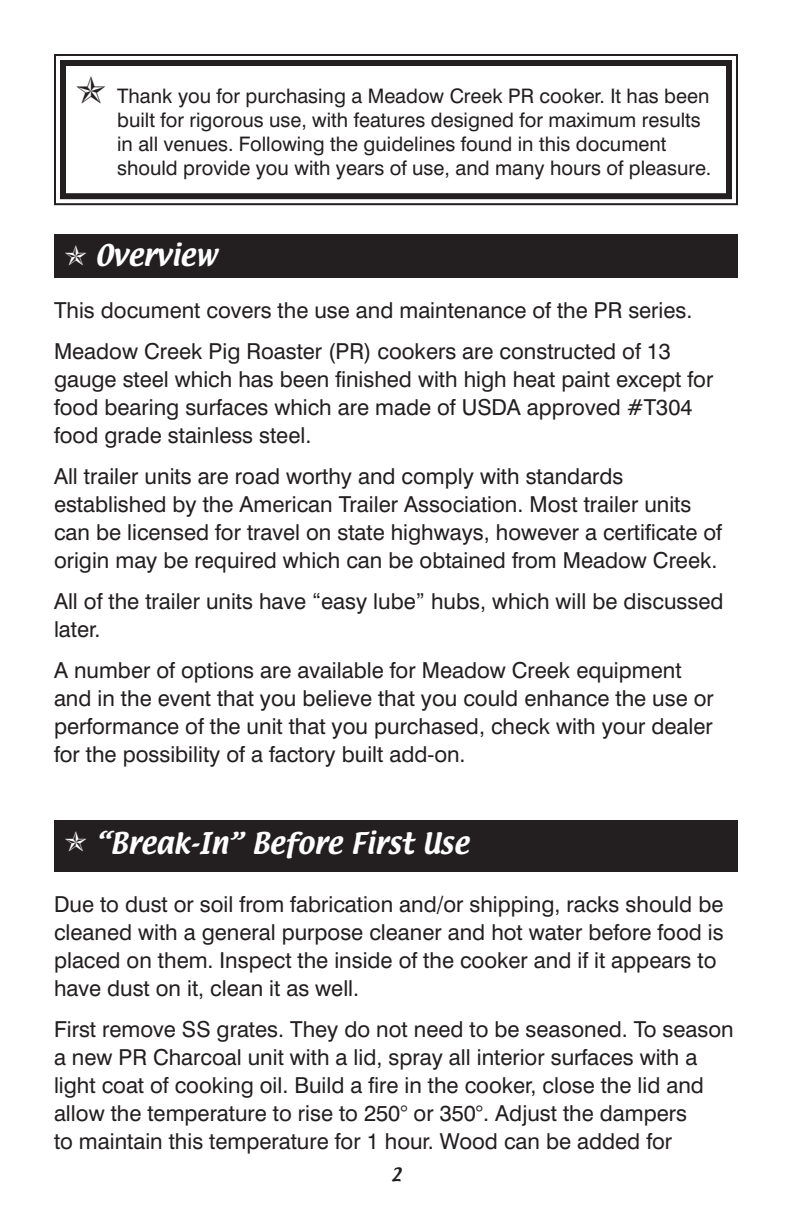
<style>
.page{position:relative;width:792px;height:1224px;background:#fff}
.page>*{position:absolute;margin:0;border:0;box-sizing:border-box;transform-origin:0 0}
.t1{font:26px "Textile";color:#fff}
.t2{font:22px/28px "Swiss 721 BT";color:#231f20}
.t3{font:20px/24px "Swiss 721 BT";color:#231f20}
.t4{font:16px "Textile";color:#231f20}
</style>
<div class="page">
<svg style="left:54px;top:54px;width:684px;height:152px"></svg>
<div style="left:60px;top:60px;width:672px;height:139px;border:6px solid #231f20"></div>
<div style="left:54px;top:234px;width:684px;height:43px;background:#231f20"></div>
<div style="left:54px;top:820px;width:684px;height:51px;background:#231f20"></div>
<svg style="left:76px;top:76px;width:29px;height:27px"></svg>
<p class="t3" style="left:117px;top:84px;width:596px">Thank you for purchasing a Meadow Creek PR cooker. It has been built for rigorous use, with features designed for maximum results in all venues. Following the guidelines found in this document should provide you with years of use, and many hours of pleasure.</p>
<p class="t1" style="left:95px;top:237px;width:123px">Overview</p>
<p class="t2" style="left:54px;top:290px;width:640px;line-height:41px">This document covers the use and maintenance of the PR series.<br>Meadow Creek Pig Roaster (PR) cookers are constructed of 13</p>
<p class="t2" style="left:54px;top:365px;width:661px">gauge steel which has been finished with high heat paint except for food bearing surfaces which are made of USDA approved #T304 food grade stainless steel.</p>
<p class="t2" style="left:54px;top:462px;width:670px">All trailer units are road worthy and comply with standards established by the American Trailer Association. Most trailer units can be licensed for travel on state highways, however a certificate of origin may be required which can be obtained from Meadow Creek.</p>
<p class="t2" style="left:54px;top:587px;width:671px">All of the trailer units have “easy lube” hubs, which will be discussed later.</p>
<p class="t2" style="left:54px;top:656px;width:661px">A number of options are available for Meadow Creek equipment and in the event that you believe that you could enhance the use or performance of the unit that you purchased, check with your dealer for the possibility of a factory built add-on.</p>
<p class="t1" style="left:95px;top:825px;width:375px">“Break-In” Before First Use</p>
<p class="t2" style="left:54px;top:890px;width:671px">Due to dust or soil from fabrication and/or shipping, racks should be cleaned with a general purpose cleaner and hot water before food is placed on them. Inspect the inside of the cooker and if it appears to have dust on it, clean it as well.</p>
<p class="t2" style="left:54px;top:1015px;width:681px">First remove SS grates. They do not need to be seasoned. To season a new PR Charcoal unit with a lid, spray all interior surfaces with a light coat of cooking oil. Build a fire in the cooker, close the lid and allow the temperature to rise to 250° or 350°. Adjust the dampers<br>to maintain this temperature for 1 hour. Wood can be added for</p>
<p class="t4" style="left:391px;top:1163px;width:12px">2</p>
</div>
